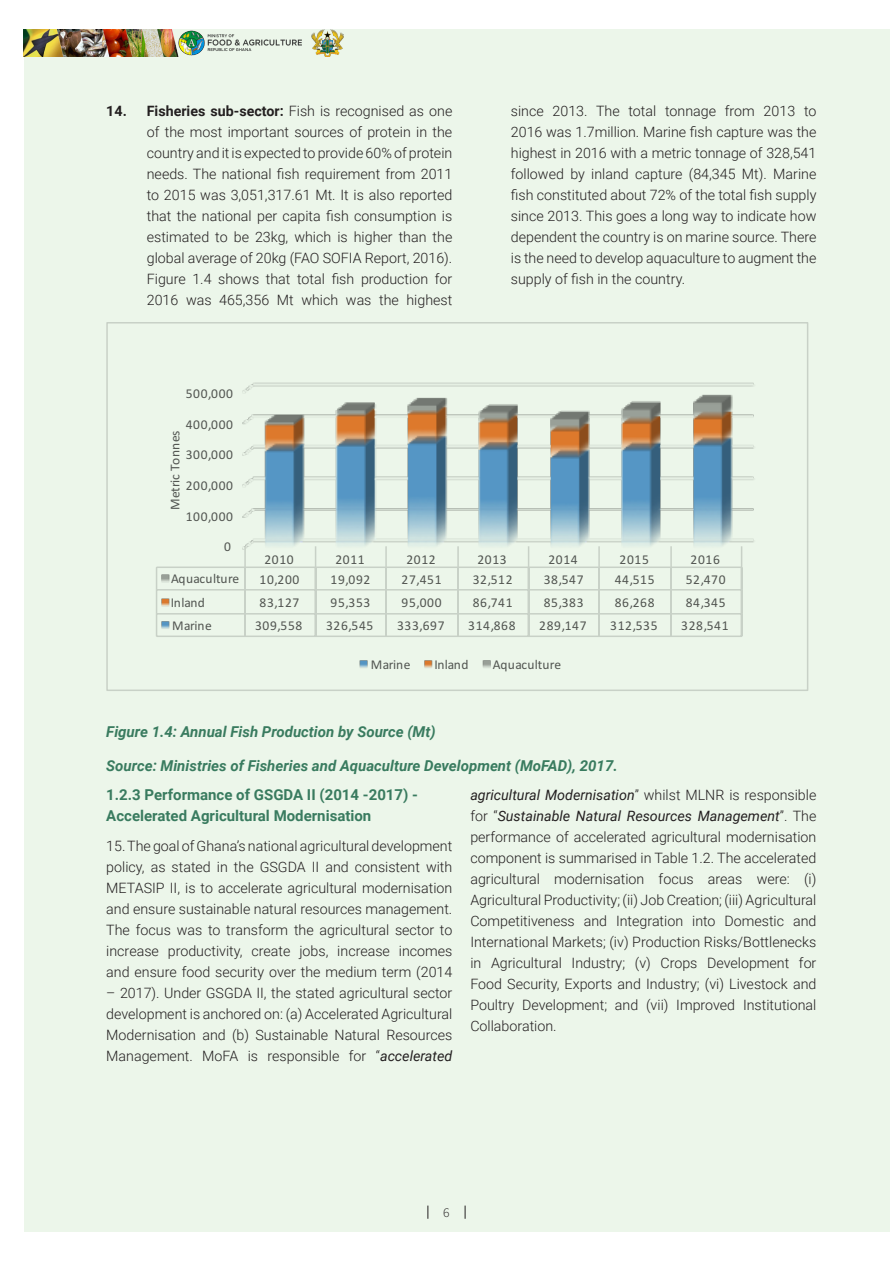
<style>
.page{position:relative;width:893px;height:1263px;background:#fff}
.page>*{position:absolute;margin:0;border:0;box-sizing:border-box;transform-origin:0 0}
.t1{font:italic 700 15px "Roboto";color:#397b5f}
.body_head{font:700 15px/21px "Roboto";color:#397b5f}
.body{font:300 14.25px/21px "Roboto";color:#231f20;text-align:justify}
.bullets_body{font:300 14.25px/21px "Roboto";color:#231f20;text-align:justify}
.t2{font:13.5px "Calibri";letter-spacing:.05em;color:#595959}
.t3{font:13.5px "Calibri";letter-spacing:.01em;color:#595959}
.t4{font:13.5px "Calibri";letter-spacing:-.005em;color:#595959}
.t5{font:300 13.5px "Source Sans Pro";color:#231f20}
.s1{font-weight:700}
.s2{font-weight:400;font-style:italic}
</style>
<div class="page">
<div style="left:24px;top:30px;width:866px;height:1202px;background:#ecf6ea"></div>
<svg style="left:465px;top:1205px;width:1px;height:14px"></svg>
<svg style="left:427px;top:1205px;width:1px;height:14px"></svg>
<img style="left:24px;top:30px;width:278px;height:27px">
<img style="left:311px;top:30px;width:32px;height:27px">
<img style="left:156px;top:382px;width:598px;height:286px">
<hr style="left:157px;top:589px;width:585px;height:1px;background:#d9d9d9">
<hr style="left:244px;top:590px;width:2px;height:24px;background:#d9d9d9">
<hr style="left:385px;top:590px;width:2px;height:24px;background:#d9d9d9">
<hr style="left:457px;top:590px;width:2px;height:24px;background:#d9d9d9">
<hr style="left:598px;top:590px;width:2px;height:24px;background:#d9d9d9">
<hr style="left:670px;top:590px;width:2px;height:24px;background:#d9d9d9">
<hr style="left:157px;top:613px;width:585px;height:1px;background:#d9d9d9">
<svg style="left:156px;top:567px;width:1px;height:69px"></svg>
<hr style="left:157px;top:635px;width:585px;height:2px;background:#d9d9d9">
<hr style="left:244px;top:614px;width:2px;height:22px;background:#d9d9d9">
<svg style="left:315px;top:546px;width:1px;height:90px"></svg>
<hr style="left:385px;top:614px;width:2px;height:22px;background:#d9d9d9">
<hr style="left:457px;top:614px;width:2px;height:22px;background:#d9d9d9">
<svg style="left:528px;top:546px;width:1px;height:90px"></svg>
<hr style="left:598px;top:614px;width:2px;height:22px;background:#d9d9d9">
<hr style="left:670px;top:614px;width:2px;height:22px;background:#d9d9d9">
<svg style="left:741px;top:546px;width:1px;height:90px"></svg>
<div style="left:106px;top:322px;width:702px;height:369px;border:2px solid #d9d9d9"></div>
<p class="bullets_body" style="left:147px;top:100px;width:307px;text-indent:-40px"><span class="s1">14. Fisheries sub-sector:</span> Fish is recognised as one of the most important sources of protein in the country and it is expected to provide 60% of protein needs. The national fish requirement from 2011 to 2015 was 3,051,317.61 Mt. It is also reported that the national per capita fish consumption is estimated to be 23kg, which is higher than the global average of 20kg (FAO SOFIA Report, 2016).<br>Figure 1.4 shows that total fish production for 2016 was 465,356 Mt which was the highest</p>
<p class="bullets_body" style="left:511px;top:100px;width:307px">since 2013. The total tonnage from 2013 to 2016 was 1.7million. Marine fish capture was the highest in 2016 with a metric tonnage of 328,541 followed by inland capture (84,345 Mt). Marine fish constituted about 72% of the total fish supply since 2013. This goes a long way to indicate how dependent the country is on marine source. There is the need to develop aquaculture to augment the supply of fish in the country.</p>
<p class="t2" style="left:186px;top:384px;width:49px">500,000</p>
<p class="t2" style="left:186px;top:415px;width:49px">400,000</p>
<p class="t4" style="left:165px;top:510px;width:80px;rotate:-90deg">Metric Tonnes</p>
<p class="t2" style="left:186px;top:445px;width:49px">300,000</p>
<p class="t2" style="left:186px;top:476px;width:49px">200,000</p>
<p class="t2" style="left:186px;top:507px;width:49px">100,000</p>
<p class="t2" style="left:224px;top:537px;width:8px">0</p>
<p class="t2" style="left:264px;top:550px;width:31px">2010</p>
<p class="t2" style="left:335px;top:550px;width:31px">2011</p>
<p class="t2" style="left:406px;top:550px;width:31px">2012</p>
<p class="t2" style="left:477px;top:550px;width:31px">2013</p>
<p class="t2" style="left:548px;top:550px;width:31px">2014</p>
<p class="t2" style="left:619px;top:550px;width:31px">2015</p>
<p class="t2" style="left:690px;top:550px;width:31px">2016</p>
<p class="t3" style="left:171px;top:569px;width:70px">Aquaculture</p>
<p class="t2" style="left:260px;top:570px;width:41px">10,200</p>
<p class="t2" style="left:331px;top:570px;width:41px">19,092</p>
<p class="t2" style="left:402px;top:570px;width:41px">27,451</p>
<p class="t2" style="left:473px;top:570px;width:41px">32,512</p>
<p class="t2" style="left:544px;top:570px;width:41px">38,547</p>
<p class="t2" style="left:615px;top:570px;width:41px">44,515</p>
<p class="t2" style="left:686px;top:570px;width:41px">52,470</p>
<p class="t2" style="left:171px;top:593px;width:36px">Inland</p>
<p class="t2" style="left:260px;top:593px;width:41px">83,127</p>
<p class="t2" style="left:331px;top:593px;width:41px">95,353</p>
<p class="t2" style="left:402px;top:593px;width:41px">95,000</p>
<p class="t2" style="left:473px;top:593px;width:41px">86,741</p>
<p class="t2" style="left:544px;top:593px;width:41px">85,383</p>
<p class="t2" style="left:615px;top:593px;width:41px">86,268</p>
<p class="t2" style="left:686px;top:593px;width:41px">84,345</p>
<p class="t2" style="left:172px;top:616px;width:41px">Marine</p>
<p class="t2" style="left:255px;top:616px;width:49px">309,558</p>
<p class="t2" style="left:326px;top:616px;width:49px">326,545</p>
<p class="t2" style="left:397px;top:616px;width:49px">333,697</p>
<p class="t2" style="left:468px;top:616px;width:49px">314,868</p>
<p class="t2" style="left:539px;top:616px;width:49px">289,147</p>
<p class="t2" style="left:610px;top:616px;width:49px">312,535</p>
<p class="t2" style="left:681px;top:616px;width:49px">328,541</p>
<p class="t2" style="left:371px;top:655px;width:41px">Marine</p>
<p class="t2" style="left:434px;top:655px;width:36px">Inland</p>
<p class="t3" style="left:493px;top:655px;width:70px">Aquaculture</p>
<p class="t1" style="left:106px;top:721px;width:331px">Figure 1.4: Annual Fish Production by Source (Mt)</p>
<p class="t1" style="left:106px;top:755px;width:513px">Source: Ministries of Fisheries and Aquaculture Development (MoFAD), 2017.</p>
<p class="body_head" style="left:106px;top:784px;width:313px">1.2.3 Performance of GSGDA II (2014 -2017) -<br>Accelerated Agricultural Modernisation</p>
<p class="body" style="left:106px;top:835px;width:348px">15. The goal of Ghana’s national agricultural development policy, as stated in the GSGDA II and consistent with METASIP II, is to accelerate agricultural modernisation and ensure sustainable natural resources management.<br>The focus was to transform the agricultural sector to increase productivity, create jobs, increase incomes and ensure food security over the medium term (2014</p>
<p class="body" style="left:106px;top:982px;width:348px">– 2017). Under GSGDA II, the stated agricultural sector development is anchored on: (a) Accelerated Agricultural Modernisation and (b) Sustainable Natural Resources Management. MoFA is responsible for “<span class="s2">accelerated</span></p>
<p class="body" style="left:470px;top:784px;width:348px"><span class="s2">agricultural Modernisation</span>” whilst MLNR is responsible for “<span class="s2">Sustainable Natural Resources Management</span>”. The performance of accelerated agricultural modernisation component is summarised in Table 1.2. The accelerated agricultural modernisation focus areas were: (i)<br>Agricultural Productivity; (ii) Job Creation; (iii) Agricultural Competitiveness and Integration into Domestic and International Markets; (iv) Production Risks/Bottlenecks in Agricultural Industry; (v) Crops Development for Food Security, Exports and Industry; (vi) Livestock and Poultry Development; and (vii) Improved Institutional Collaboration.</p>
<p class="t5" style="left:443px;top:1204px;width:8px">6</p>
</div>
